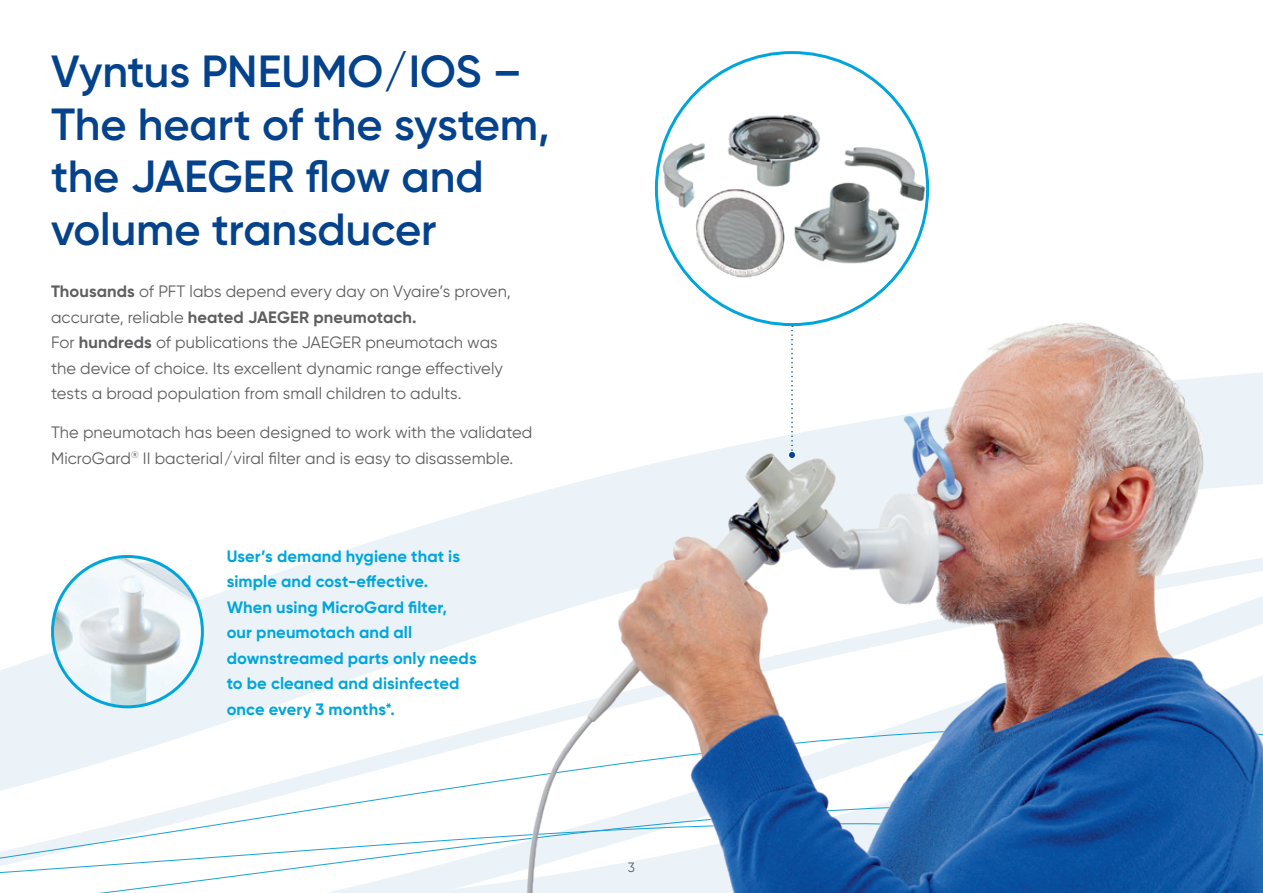
<style>
.page{position:relative;width:1263px;height:893px;background:#fff}
.page>*{position:absolute;margin:0;border:0;box-sizing:border-box;transform-origin:0 0}
.t1{font:600 45px/52.5px "Gilroy";letter-spacing:-.005em;color:#05428c}
.t2{font:16.5px/25.5px "Gilroy";letter-spacing:.005em;color:#5f5f62}
.t3{font:700 16.5px/25.5px "Gilroy";letter-spacing:.005em;color:#00a6db}
.t4{font:13.5px "Gilroy";color:#5f5f62}
.s1{font-weight:700}
</style>
<div class="page">
<svg style="left:0;top:524px;width:463px;height:369px"></svg>
<svg style="left:0;top:524px;width:1px;height:215px"></svg>
<img style="left:53px;top:556px;width:149px;height:151px;border-radius:75px">
<div style="left:51px;top:555px;width:153px;height:153px;border:3px solid #00a6db;border-radius:50%"></div>
<img style="left:656px;top:53px;width:272px;height:220px">
<img style="left:463px;top:273px;width:800px;height:620px">
<h1 class="t1" style="left:51px;top:45px;width:500px">Vyntus PNEUMO/IOS –<br>The heart of the system, the JAEGER flow and volume transducer</h1>
<p class="t2" style="left:51px;top:278px;width:461px"><span class="s1">Thousands</span> of PFT labs depend every day on Vyaire’s proven, accurate, reliable <span class="s1">heated JAEGER pneumotach.<br></span>For <span class="s1">hundreds</span> of publications the JAEGER pneumotach was the device of choice. Its excellent dynamic range effectively tests a broad population from small children to adults.</p>
<p class="t2" style="left:51px;top:419px;width:483px">The pneumotach has been designed to work with the validated<br>MicroGard<sup>®</sup> II bacterial/viral filter and is easy to disassemble.</p>
<p class="t3" style="left:227px;top:543px;width:251px">User’s demand hygiene that is simple and cost-effective.<br>When using MicroGard filter, our pneumotach and all downstreamed parts only needs to be cleaned and disinfected once every 3 months*.</p>
<p class="t4" style="left:628px;top:859px;width:9px">3</p>
</div>
